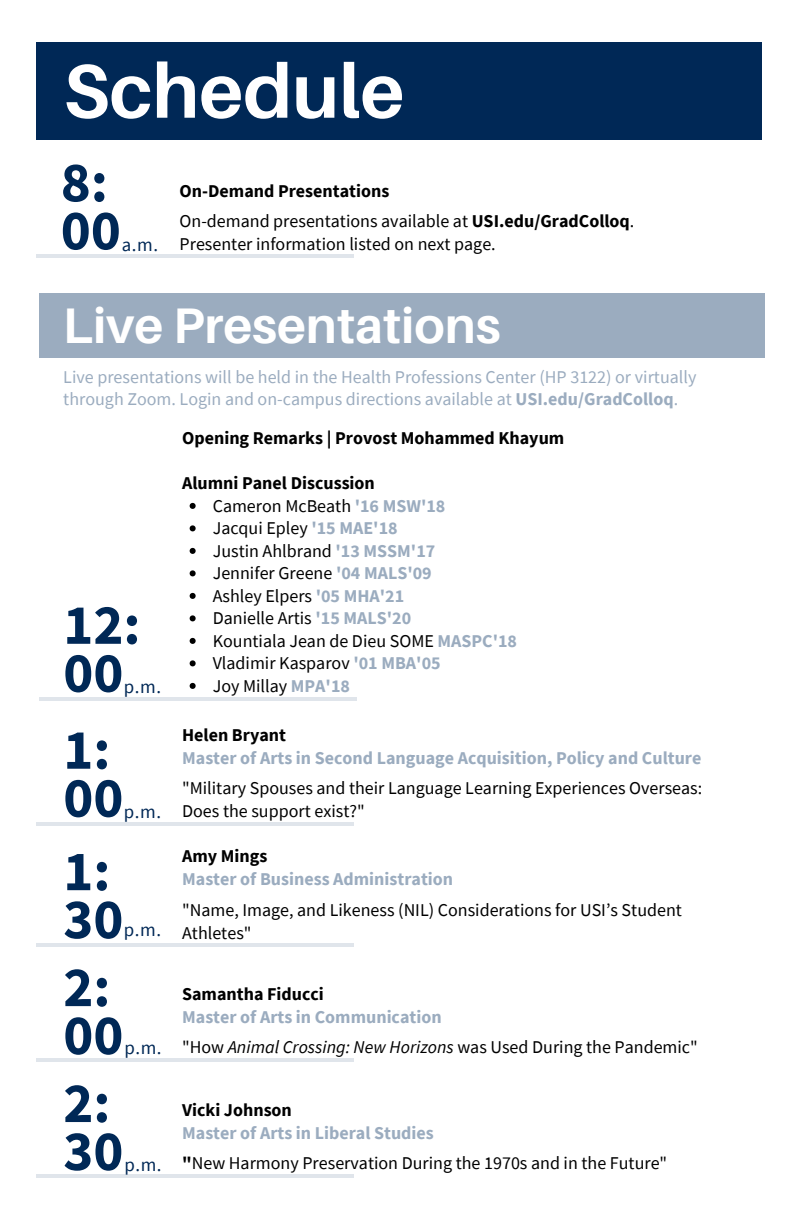
<style>
.page{position:relative;width:792px;height:1224px;background:#fff}
.page>*{position:absolute;margin:0;border:0;box-sizing:border-box;transform-origin:0 0}
.t1{font:700 76px "Aileron";color:#fff}
.t2{font:700 57px/48px "Source Sans Pro";color:#002856}
.t3{font:700 50px "Aileron";color:#fff}
.t4{font:18.8px "Source Sans Pro";color:#002856}
.t5{font:18px/23px "Source Sans Pro";color:#000}
.t6{font:18px/22.4px "Source Sans Pro";color:#9bacbf}
.t7{font:700 18px "Source Sans Pro";color:#9bacbf}
.t8{font:700 18px "Source Sans Pro";color:#000}
.s1{font-weight:700}
.s2{font-weight:700;color:#9bacbf}
.s3{font-style:italic}
</style>
<div class="page">
<div style="left:39px;top:293px;width:725px;height:65px;background:#9bacbf"></div>
<hr style="left:36px;top:822px;width:318px;height:3px;background:#9bacbf">
<hr style="left:36px;top:944px;width:318px;height:3px;background:#9bacbf">
<hr style="left:36px;top:1058px;width:318px;height:3px;background:#9bacbf">
<hr style="left:36px;top:1174px;width:318px;height:3px;background:#9bacbf">
<div style="left:36px;top:42px;width:726px;height:97px;background:#002856"></div>
<hr style="left:36px;top:255px;width:318px;height:3px;background:#9bacbf">
<svg style="left:190px;top:503px;width:6px;height:6px"></svg>
<svg style="left:190px;top:525px;width:6px;height:6px"></svg>
<svg style="left:190px;top:548px;width:6px;height:6px"></svg>
<svg style="left:190px;top:570px;width:6px;height:6px"></svg>
<svg style="left:190px;top:593px;width:6px;height:6px"></svg>
<svg style="left:190px;top:615px;width:6px;height:6px"></svg>
<svg style="left:190px;top:638px;width:6px;height:6px"></svg>
<svg style="left:190px;top:660px;width:6px;height:6px"></svg>
<svg style="left:190px;top:683px;width:6px;height:6px"></svg>
<hr style="left:39px;top:697px;width:318px;height:3px;background:#9bacbf">
<p class="t1" style="left:63px;top:44px;width:343px">Schedule</p>
<p class="t2" style="left:61px;top:157px;width:49px">8:</p>
<p class="t2" style="left:61px;top:205px;width:62px">00</p>
<p class="t4" style="left:122px;top:232px;width:38px">a.m.</p>
<p class="t8" style="left:180px;top:179px;width:211px">On-Demand Presentations</p>
<p class="t5" style="left:180px;top:209px;width:456px">On-demand presentations available at <span class="s1">USI.edu/GradColloq</span>.</p>
<p class="t5" style="left:180px;top:232px;width:318px">Presenter information listed on next page.</p>
<p class="t3" style="left:63px;top:294px;width:439px">Live Presentations</p>
<p class="t6" style="left:63px;top:365px;width:635px">Live presentations will be held in the Health Professions Center (HP 3122) or virtually through Zoom. Login and on-campus directions available at <span class="s1">USI.edu/GradColloq</span>.</p>
<p class="t2" style="left:63px;top:600px;width:79px">12:</p>
<p class="t2" style="left:63px;top:648px;width:62px">00</p>
<p class="t4" style="left:124px;top:675px;width:39px">p.m.</p>
<p class="t2" style="left:63px;top:724px;width:49px">1:</p>
<p class="t2" style="left:63px;top:772px;width:62px">00</p>
<p class="t4" style="left:124px;top:800px;width:39px">p.m.</p>
<p class="t2" style="left:63px;top:846px;width:62px">1:<br>30</p>
<p class="t4" style="left:124px;top:917px;width:39px">p.m.</p>
<p class="t2" style="left:63px;top:962px;width:49px">2:</p>
<p class="t2" style="left:63px;top:1010px;width:62px">00</p>
<p class="t4" style="left:124px;top:1036px;width:39px">p.m.</p>
<p class="t2" style="left:63px;top:1078px;width:49px">2:</p>
<p class="t2" style="left:63px;top:1126px;width:62px">30</p>
<p class="t4" style="left:124px;top:1152px;width:39px">p.m.</p>
<p class="t8" style="left:182px;top:427px;width:384px">Opening Remarks | Provost Mohammed Khayum</p>
<p class="t8" style="left:182px;top:472px;width:194px">Alumni Panel Discussion</p>
<p class="t5" style="left:213px;top:494px;width:234px">Cameron McBeath <span class="s2">'16 MSW'18</span></p>
<p class="t5" style="left:213px;top:517px;width:187px">Jacqui Epley <span class="s2">'15 MAE'18</span></p>
<p class="t5" style="left:213px;top:539px;width:224px">Justin Ahlbrand <span class="s2">'13 MSSM'17</span></p>
<p class="t5" style="left:213px;top:562px;width:221px">Jennifer Greene <span class="s2">'04 MALS'09</span></p>
<p class="t5" style="left:213px;top:584px;width:193px">Ashley Elpers <span class="s2">'05 MHA'21</span></p>
<p class="t5" style="left:213px;top:607px;width:200px">Danielle Artis <span class="s2">'15 MALS'20</span></p>
<p class="t5" style="left:213px;top:629px;width:306px">Kountiala Jean de Dieu SOME <span class="s2">MASPC'18</span></p>
<p class="t5" style="left:213px;top:652px;width:229px">Vladimir Kasparov <span class="s2">'01 MBA'05</span></p>
<p class="t5" style="left:213px;top:674px;width:139px">Joy Millay <span class="s2">MPA'18</span></p>
<p class="t8" style="left:182px;top:723px;width:105px">Helen Bryant</p>
<p class="t7" style="left:182px;top:746px;width:521px">Master of Arts in Second Language Acquisition, Policy and Culture</p>
<p class="t5" style="left:182px;top:777px;width:522px">"Military Spouses and their Language Learning Experiences Overseas:</p>
<p class="t5" style="left:182px;top:800px;width:184px">Does the support exist?"</p>
<p class="t8" style="left:182px;top:845px;width:87px">Amy Mings</p>
<p class="t7" style="left:182px;top:868px;width:273px">Master of Business Administration</p>
<p class="t5" style="left:182px;top:898px;width:501px">"Name, Image, and Likeness (NIL) Considerations for USI’s Student<br>Athletes"</p>
<p class="t8" style="left:182px;top:982px;width:143px">Samantha Fiducci</p>
<p class="t7" style="left:182px;top:1005px;width:261px">Master of Arts in Communication</p>
<p class="t5" style="left:182px;top:1036px;width:517px">"How <span class="s3">Animal Crossing: New Horizons</span> was Used During the Pandemic"</p>
<p class="t8" style="left:182px;top:1098px;width:111px">Vicki Johnson</p>
<p class="t7" style="left:182px;top:1121px;width:253px">Master of Arts in Liberal Studies</p>
<p class="t5" style="left:182px;top:1151px;width:487px"><span class="s1">"</span>New Harmony Preservation During the 1970s and in the Future"</p>
</div>
